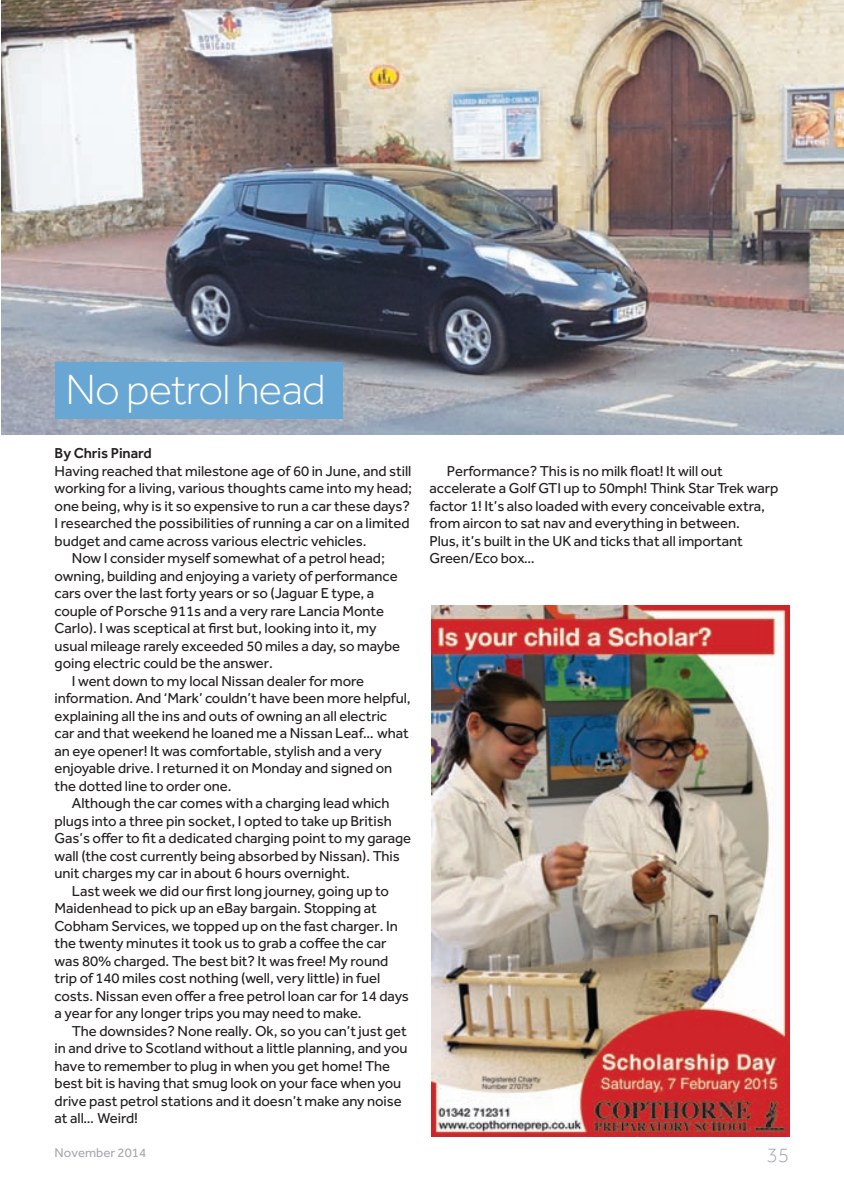
<style>
.page{position:relative;width:844px;height:1191px;background:#fff}
.page>*{position:absolute;margin:0;border:0;box-sizing:border-box;transform-origin:0 0}
.t1{font:300 43.75px "Effra";letter-spacing:-.02em;color:#fff}
.t2{font:300 21px "Effra";color:#a8a9ad}
.t3{font:14.88px/17.5px "Effra";letter-spacing:-.005em;color:#231f20}
.t4{font:500 14.88px "Effra";letter-spacing:-.005em;color:#231f20}
.t5{font:13.12px "Effra";color:#a8a9ad}
</style>
<div class="page">
<img style="left:432px;top:605px;width:357px;height:531px">
<img style="left:1px;top:0;width:842px;height:435px">
<div style="left:55px;top:362px;width:288px;height:57px;background:#68a7d4"></div>
<h1 class="t1" style="left:65px;top:365px;width:262px">No petrol head</h1>
<p class="t4" style="left:55px;top:444px;width:99px">By Chris Pinard</p>
<p class="t3" style="left:55px;top:462px;width:358px">Having reached that milestone age of 60 in June, and still</p>
<p class="t3" style="left:55px;top:479px;width:359px">working for a living, various thoughts came into my head;</p>
<p class="t3" style="left:55px;top:497px;width:357px">one being, why is it so expensive to run a car these days?</p>
<p class="t3" style="left:55px;top:514px;width:356px">I researched the possibilities of running a car on a limited</p>
<p class="t3" style="left:55px;top:532px;width:313px">budget and came across various electric vehicles.</p>
<p class="t3" style="left:72px;top:549px;width:314px">Now I consider myself somewhat of a petrol head;</p>
<p class="t3" style="left:55px;top:567px;width:344px">owning, building and enjoying a variety of performance</p>
<p class="t3" style="left:55px;top:584px;width:321px">cars over the last forty years or so (Jaguar E type, a</p>
<p class="t3" style="left:55px;top:602px;width:331px">couple of Porsche 911s and a very rare Lancia Monte</p>
<p class="t3" style="left:55px;top:619px;width:323px">Carlo). I was sceptical at first but, looking into it, my</p>
<p class="t3" style="left:55px;top:637px;width:347px">usual mileage rarely exceeded 50 miles a day, so maybe</p>
<p class="t3" style="left:55px;top:654px;width:220px">going electric could be the answer.</p>
<p class="t3" style="left:72px;top:672px;width:293px">I went down to my local Nissan dealer for more</p>
<p class="t3" style="left:55px;top:689px;width:357px">information. And ‘Mark’ couldn’t have been more helpful,</p>
<p class="t3" style="left:55px;top:707px;width:334px">explaining all the ins and outs of owning an all electric</p>
<p class="t3" style="left:55px;top:724px;width:356px">car and that weekend he loaned me a Nissan Leaf… what</p>
<p class="t3" style="left:55px;top:742px;width:329px">an eye opener! It was comfortable, stylish and a very</p>
<p class="t3" style="left:55px;top:759px;width:339px">enjoyable drive. I returned it on Monday and signed on</p>
<p class="t3" style="left:55px;top:777px;width:178px">the dotted line to order one.</p>
<p class="t3" style="left:72px;top:794px;width:319px">Although the car comes with a charging lead which</p>
<p class="t3" style="left:55px;top:812px;width:338px">plugs into a three pin socket, I opted to take up British</p>
<p class="t3" style="left:55px;top:829px;width:358px">Gas’s offer to fit a dedicated charging point to my garage</p>
<p class="t3" style="left:55px;top:847px;width:346px">wall (the cost currently being absorbed by Nissan). This</p>
<p class="t3" style="left:55px;top:864px;width:297px">unit charges my car in about 6 hours overnight.</p>
<p class="t3" style="left:72px;top:882px;width:318px">Last week we did our first long journey, going up to</p>
<p class="t3" style="left:55px;top:899px;width:323px">Maidenhead to pick up an eBay bargain. Stopping at</p>
<p class="t3" style="left:55px;top:917px;width:345px">Cobham Services, we topped up on the fast charger. In</p>
<p class="t3" style="left:55px;top:934px;width:333px">the twenty minutes it took us to grab a coffee the car</p>
<p class="t3" style="left:55px;top:951px;width:335px">was 80% charged. The best bit? It was free! My round</p>
<p class="t3" style="left:55px;top:969px;width:327px">trip of 140 miles cost nothing (well, very little) in fuel</p>
<p class="t3" style="left:55px;top:986px;width:355px">costs. Nissan even offer a free petrol loan car for 14 days</p>
<p class="t3" style="left:55px;top:1004px;width:308px">a year for any longer trips you may need to make.</p>
<p class="t3" style="left:72px;top:1021px;width:336px">The downsides? None really. Ok, so you can’t just get</p>
<p class="t3" style="left:55px;top:1039px;width:354px">in and drive to Scotland without a little planning, and you</p>
<p class="t3" style="left:55px;top:1056px;width:337px">have to remember to plug in when you get home! The</p>
<p class="t3" style="left:55px;top:1074px;width:348px">best bit is having that smug look on your face when you</p>
<p class="t3" style="left:55px;top:1091px;width:348px">drive past petrol stations and it doesn’t make any noise</p>
<p class="t3" style="left:55px;top:1109px;width:85px">at all… Weird!</p>
<p class="t3" style="left:429px;top:461px;width:350px;text-indent:17px">Performance? This is no milk float! It will out accelerate a Golf GTI up to 50mph! Think Star Trek warp factor 1! It’s also loaded with every conceivable extra, from aircon to sat nav and everything in between.<br>Plus, it’s built in the UK and ticks that all important Green/Eco box…</p>
<p class="t5" style="left:55px;top:1144px;width:93px">November 2014</p>
<h2 class="t2" style="left:766px;top:1143px;width:24px">35</h2>
</div>
